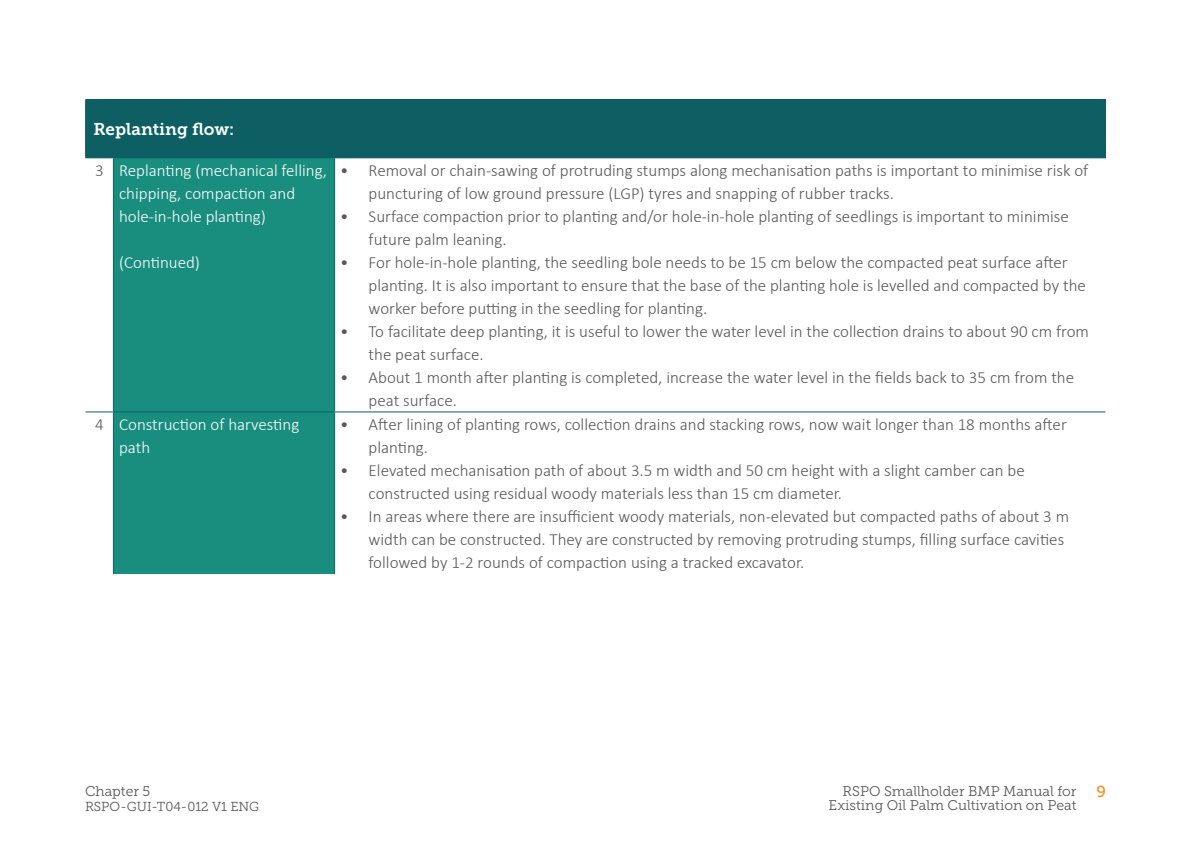
<style>
.page{position:relative;width:1191px;height:842px;background:#fff}
.page>*{position:absolute;margin:0;border:0;box-sizing:border-box;transform-origin:0 0}
.t1{font:300 17px/23px "Calibri";color:#57585a}
.body_text{font:300 17px/23px "Calibri";color:#fff}
.t2{font:17px "Museo Slab 700";color:#fff}
.t3{font:14px/14px "Museo Slab 300";color:#57585a}
.t4{font:13px "Museo Slab 300";color:#57585a}
.s1{font-family:"Museo Slab 500";font-size:16px;color:#f68e1e}
</style>
<div class="page">
<div style="left:86px;top:100px;width:1019px;height:58px;background:#0d5f63"></div>
<div style="left:114px;top:158px;width:220px;height:416px;background:#198e7f"></div>
<svg style="left:85px;top:99px;width:28px;height:1px"></svg>
<hr style="left:85px;top:100px;width:1px;height:57px;background:#0d5f63">
<hr style="left:113px;top:99px;width:221px;height:1px;background:#0d5f63">
<hr style="left:334px;top:99px;width:772px;height:1px;background:#0d5f63">
<hr style="left:1105px;top:100px;width:1px;height:57px;background:#0d5f63">
<svg style="left:86px;top:411px;width:27px;height:1px"></svg>
<hr style="left:113px;top:411px;width:221px;height:1px;background:#0d5f63">
<hr style="left:334px;top:411px;width:771px;height:1px;background:#0d5f63">
<hr style="left:113px;top:158px;width:1px;height:253px;background:#0d5f63">
<hr style="left:334px;top:157px;width:772px;height:1px;background:#0d5f63">
<hr style="left:334px;top:158px;width:1px;height:253px;background:#0d5f63">
<hr style="left:113px;top:412px;width:1px;height:162px;background:#0d5f63">
<hr style="left:334px;top:412px;width:1px;height:162px;background:#0d5f63">
<p class="t2" style="left:94px;top:120px;width:142px">Replanting flow:</p>
<p class="t1" style="left:95px;top:159px;width:10px">3</p>
<p class="body_text" style="left:119px;top:159px;width:209px">Replanting (mechanical felling, chipping, compaction and hole-in-hole planting)</p>
<p class="body_text" style="left:119px;top:251px;width:82px">(Continued)</p>
<p class="t1" style="left:369px;top:159px;width:721px;text-indent:-28px">• Removal or chain-sawing of protruding stumps along mechanisation paths is important to minimise risk of puncturing of low ground pressure (LGP) tyres and snapping of rubber tracks.</p>
<p class="t1" style="left:369px;top:205px;width:701px;text-indent:-28px">• Surface compaction prior to planting and/or hole-in-hole planting of seedlings is important to minimise future palm leaning.</p>
<p class="t1" style="left:369px;top:251px;width:719px;text-indent:-28px">• For hole-in-hole planting, the seedling bole needs to be 15 cm below the compacted peat surface after planting. It is also important to ensure that the base of the planting hole is levelled and compacted by the worker before putting in the seedling for planting.</p>
<p class="t1" style="left:369px;top:320px;width:722px;text-indent:-28px">• To facilitate deep planting, it is useful to lower the water level in the collection drains to about 90 cm from the peat surface.</p>
<p class="t1" style="left:369px;top:366px;width:707px;text-indent:-28px">• About 1 month after planting is completed, increase the water level in the fields back to 35 cm from the peat surface.</p>
<p class="t1" style="left:95px;top:413px;width:10px">4</p>
<p class="body_text" style="left:119px;top:413px;width:182px">Construction of harvesting path</p>
<p class="t1" style="left:369px;top:413px;width:699px;text-indent:-28px">• After lining of planting rows, collection drains and stacking rows, now wait longer than 18 months after planting.</p>
<p class="t1" style="left:369px;top:459px;width:657px;text-indent:-28px">• Elevated mechanisation path of about 3.5 m width and 50 cm height with a slight camber can be constructed using residual woody materials less than 15 cm diameter.</p>
<p class="t1" style="left:369px;top:505px;width:702px;text-indent:-28px">• In areas where there are insufficient woody materials, non-elevated but compacted paths of about 3 m width can be constructed. They are constructed by removing protruding stumps, filling surface cavities followed by 1-2 rounds of compaction using a tracked excavator.</p>
<p class="t3" style="left:85px;top:784px;width:67px">Chapter 5</p>
<p class="t4" style="left:85px;top:799px;width:176px">RSPO-GUI-T04-012 V1 ENG</p>
<p class="t3" style="left:828px;top:784px;width:279px;text-indent:14px">RSPO Smallholder BMP Manual for <span class="s1">9<br></span>Existing Oil Palm Cultivation on Peat</p>
</div>
